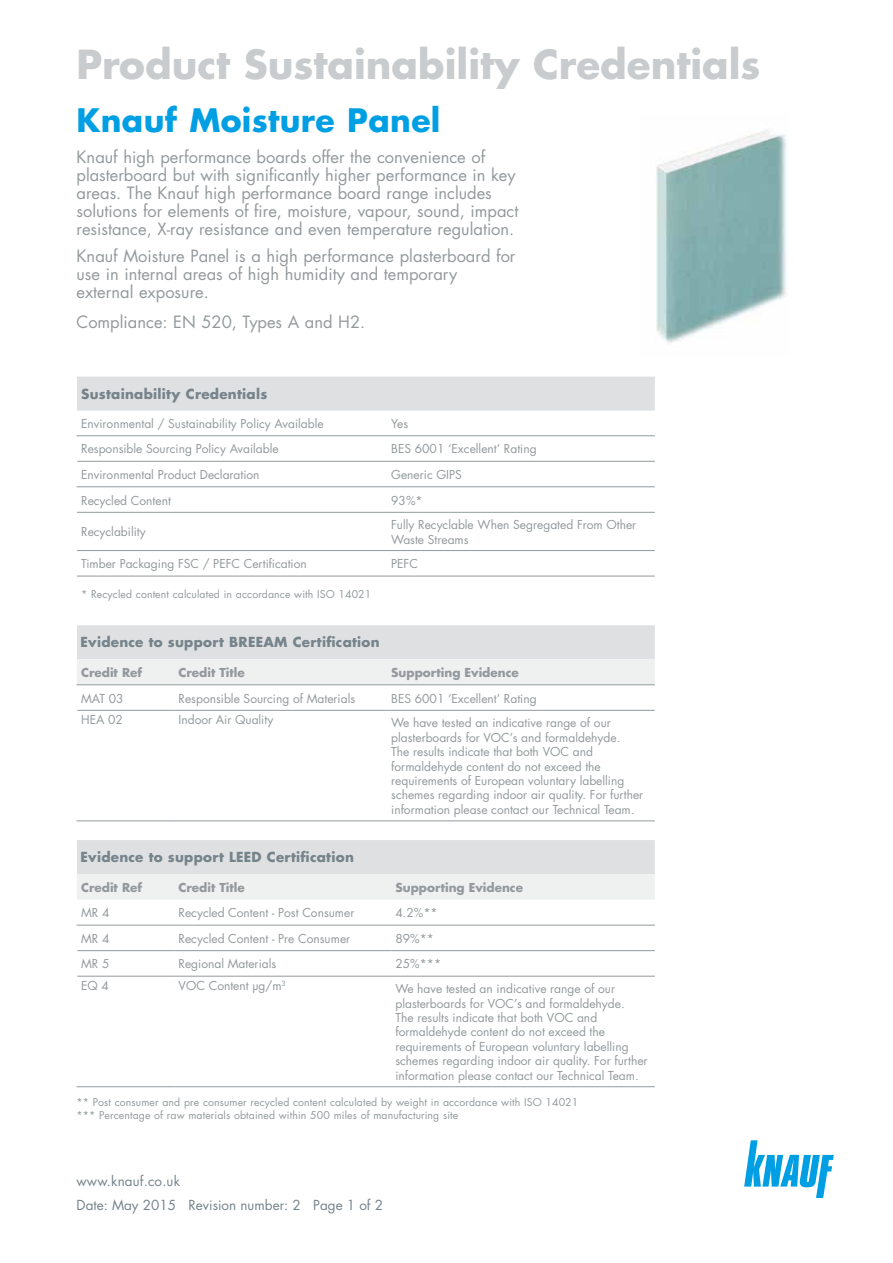
<style>
.page{position:relative;width:893px;height:1263px;background:#fff}
.page>*{position:absolute;margin:0;border:0;box-sizing:border-box;transform-origin:0 0}
.t1{font:700 39px "Futura Std";color:#c9ccce}
.t2{font:700 31.5px "Futura Std";letter-spacing:.01em;color:#009fe3}
.t3{font:16.5px/18px "Futura Std";color:#93999c}
.t4{font:700 13.5px "Futura Std";letter-spacing:.02em;color:#75838a}
.t5{font:13.5px "Futura Std";color:#75838a}
.t6{font:12px/14.4px "Futura Std";color:#93999c}
.t7{font:700 12px "Futura Std";color:#93999c}
.t8{font:10.5px/12.6px "Futura Std";letter-spacing:.01em;color:#93999c}
</style>
<div class="page">
<div style="left:77px;top:377px;width:578px;height:34px;background:#dfe0e1"></div>
<hr style="left:77px;top:512px;width:310px;height:1px;background:#93999c">
<hr style="left:387px;top:512px;width:268px;height:1px;background:#93999c">
<hr style="left:77px;top:550px;width:310px;height:1px;background:#93999c">
<hr style="left:387px;top:550px;width:268px;height:1px;background:#93999c">
<hr style="left:77px;top:435px;width:310px;height:1px;background:#93999c">
<hr style="left:387px;top:435px;width:268px;height:1px;background:#93999c">
<hr style="left:77px;top:576px;width:310px;height:1px;background:#93999c">
<hr style="left:387px;top:576px;width:268px;height:1px;background:#93999c">
<hr style="left:77px;top:461px;width:310px;height:1px;background:#93999c">
<hr style="left:387px;top:461px;width:268px;height:1px;background:#93999c">
<hr style="left:77px;top:486px;width:310px;height:1px;background:#93999c">
<hr style="left:387px;top:486px;width:268px;height:1px;background:#93999c">
<svg style="left:77px;top:625px;width:578px;height:59px"></svg>
<hr style="left:77px;top:684px;width:97px;height:1px;background:#93999c">
<hr style="left:174px;top:684px;width:213px;height:1px;background:#93999c">
<hr style="left:387px;top:684px;width:268px;height:1px;background:#93999c">
<hr style="left:77px;top:710px;width:97px;height:1px;background:#93999c">
<hr style="left:174px;top:710px;width:213px;height:1px;background:#93999c">
<hr style="left:387px;top:710px;width:268px;height:1px;background:#93999c">
<hr style="left:77px;top:821px;width:97px;height:1px;background:#93999c">
<hr style="left:174px;top:821px;width:213px;height:1px;background:#93999c">
<hr style="left:387px;top:821px;width:268px;height:1px;background:#93999c">
<svg style="left:77px;top:840px;width:578px;height:60px"></svg>
<hr style="left:77px;top:1086px;width:97px;height:1px;background:#93999c">
<hr style="left:174px;top:1086px;width:217px;height:1px;background:#93999c">
<hr style="left:391px;top:1086px;width:264px;height:1px;background:#93999c">
<hr style="left:77px;top:925px;width:97px;height:1px;background:#93999c">
<hr style="left:174px;top:925px;width:217px;height:1px;background:#93999c">
<hr style="left:391px;top:925px;width:264px;height:1px;background:#93999c">
<hr style="left:77px;top:950px;width:97px;height:1px;background:#93999c">
<hr style="left:174px;top:950px;width:217px;height:1px;background:#93999c">
<hr style="left:391px;top:950px;width:264px;height:1px;background:#93999c">
<hr style="left:77px;top:976px;width:97px;height:1px;background:#93999c">
<hr style="left:174px;top:976px;width:217px;height:1px;background:#93999c">
<hr style="left:391px;top:976px;width:264px;height:1px;background:#93999c">
<img style="left:656px;top:130px;width:130px;height:213px">
<svg style="left:744px;top:1140px;width:90px;height:57px"></svg>
<h1 class="t1" style="left:77px;top:38px;width:686px">Product Sustainability Credentials</h1>
<h2 class="t2" style="left:77px;top:100px;width:365px">Knauf Moisture Panel</h2>
<p class="t3" style="left:77px;top:148px;width:443px">Knauf high performance boards offer the convenience of plasterboard but with significantly higher performance in key areas. The Knauf high performance board range includes solutions for elements of fire, moisture, vapour, sound, impact resistance, X-ray resistance and even temperature regulation.</p>
<h3 class="t3" style="left:77px;top:247px;width:440px">Knauf Moisture Panel is a high performance plasterboard for use in internal areas of high humidity and temporary external exposure.</h3>
<h3 class="t3" style="left:77px;top:313px;width:290px">Compliance: EN 520, Types A and H2.</h3>
<p class="t4" style="left:81px;top:385px;width:188px">Sustainability Credentials</p>
<p class="t6" style="left:81px;top:416px;width:244px">Environmental / Sustainability Policy Available</p>
<p class="t6" style="left:391px;top:416px;width:18px">Yes</p>
<p class="t6" style="left:81px;top:442px;width:199px">Responsible Sourcing Policy Available</p>
<p class="t6" style="left:391px;top:442px;width:147px">BES 6001 ‘Excellent’ Rating</p>
<p class="t6" style="left:81px;top:467px;width:180px">Environmental Product Declaration</p>
<p class="t6" style="left:391px;top:467px;width:72px">Generic GIPS</p>
<p class="t6" style="left:81px;top:493px;width:91px">Recycled Content</p>
<p class="t6" style="left:391px;top:493px;width:33px">93%*</p>
<p class="t6" style="left:81px;top:525px;width:66px">Recyclability</p>
<p class="t6" style="left:391px;top:518px;width:247px">Fully Recyclable When Segregated From Other<br>Waste Streams</p>
<p class="t6" style="left:81px;top:557px;width:227px">Timber Packaging FSC / PEFC Certification</p>
<p class="t6" style="left:391px;top:557px;width:28px">PEFC</p>
<p class="t8" style="left:81px;top:588px;width:292px">* Recycled content calculated in accordance with ISO 14021</p>
<p class="t4" style="left:81px;top:633px;width:301px">Evidence to support BREEAM Certification</p>
<p class="t7" style="left:81px;top:664px;width:63px">Credit Ref</p>
<p class="t7" style="left:179px;top:664px;width:68px">Credit Title</p>
<p class="t7" style="left:391px;top:664px;width:129px">Supporting Evidence</p>
<p class="t6" style="left:81px;top:691px;width:44px">MAT 03</p>
<p class="t6" style="left:179px;top:691px;width:178px">Responsible Sourcing of Materials</p>
<p class="t6" style="left:391px;top:691px;width:147px">BES 6001 ‘Excellent’ Rating</p>
<p class="t6" style="left:81px;top:713px;width:43px">HEA 02</p>
<p class="t6" style="left:179px;top:713px;width:96px">Indoor Air Quality</p>
<p class="t6" style="left:391px;top:716px;width:254px">We have tested an indicative range of our plasterboards for VOC’s and formaldehyde.<br>The results indicate that both VOC and formaldehyde content do not exceed the requirements of European voluntary labelling schemes regarding indoor air quality. For further information please contact our Technical Team.</p>
<p class="t4" style="left:81px;top:848px;width:275px">Evidence to support LEED Certification</p>
<p class="t7" style="left:81px;top:879px;width:63px">Credit Ref</p>
<p class="t7" style="left:179px;top:879px;width:68px">Credit Title</p>
<p class="t7" style="left:395px;top:879px;width:129px">Supporting Evidence</p>
<p class="t6" style="left:81px;top:906px;width:30px">MR 4</p>
<p class="t6" style="left:179px;top:906px;width:177px">Recycled Content - Post Consumer</p>
<p class="t6" style="left:395px;top:906px;width:44px">4.2%**</p>
<p class="t6" style="left:81px;top:931px;width:30px">MR 4</p>
<p class="t6" style="left:179px;top:931px;width:173px">Recycled Content - Pre Consumer</p>
<p class="t6" style="left:395px;top:931px;width:40px">89%**</p>
<p class="t6" style="left:81px;top:957px;width:30px">MR 5</p>
<p class="t6" style="left:179px;top:957px;width:99px">Regional Materials</p>
<p class="t6" style="left:395px;top:957px;width:47px">25%***</p>
<p class="t6" style="left:81px;top:979px;width:29px">EQ 4</p>
<p class="t6" style="left:179px;top:979px;width:109px">VOC Content μg/m<sup>3</sup></p>
<p class="t6" style="left:395px;top:982px;width:254px">We have tested an indicative range of our plasterboards for VOC’s and formaldehyde.<br>The results indicate that both VOC and formaldehyde content do not exceed the requirements of European voluntary labelling schemes regarding indoor air quality. For further information please contact our Technical Team.</p>
<p class="t8" style="left:77px;top:1096px;width:503px">** Post consumer and pre consumer recycled content calculated by weight in accordance with ISO 14021 *** Percentage of raw materials obtained within 500 miles of manufacturing site</p>
<p class="t5" style="left:77px;top:1173px;width:105px">www.knauf.co.uk</p>
<p class="t5" style="left:77px;top:1197px;width:308px">Date: May 2015 Revision number: 2 Page 1 of 2</p>
</div>
